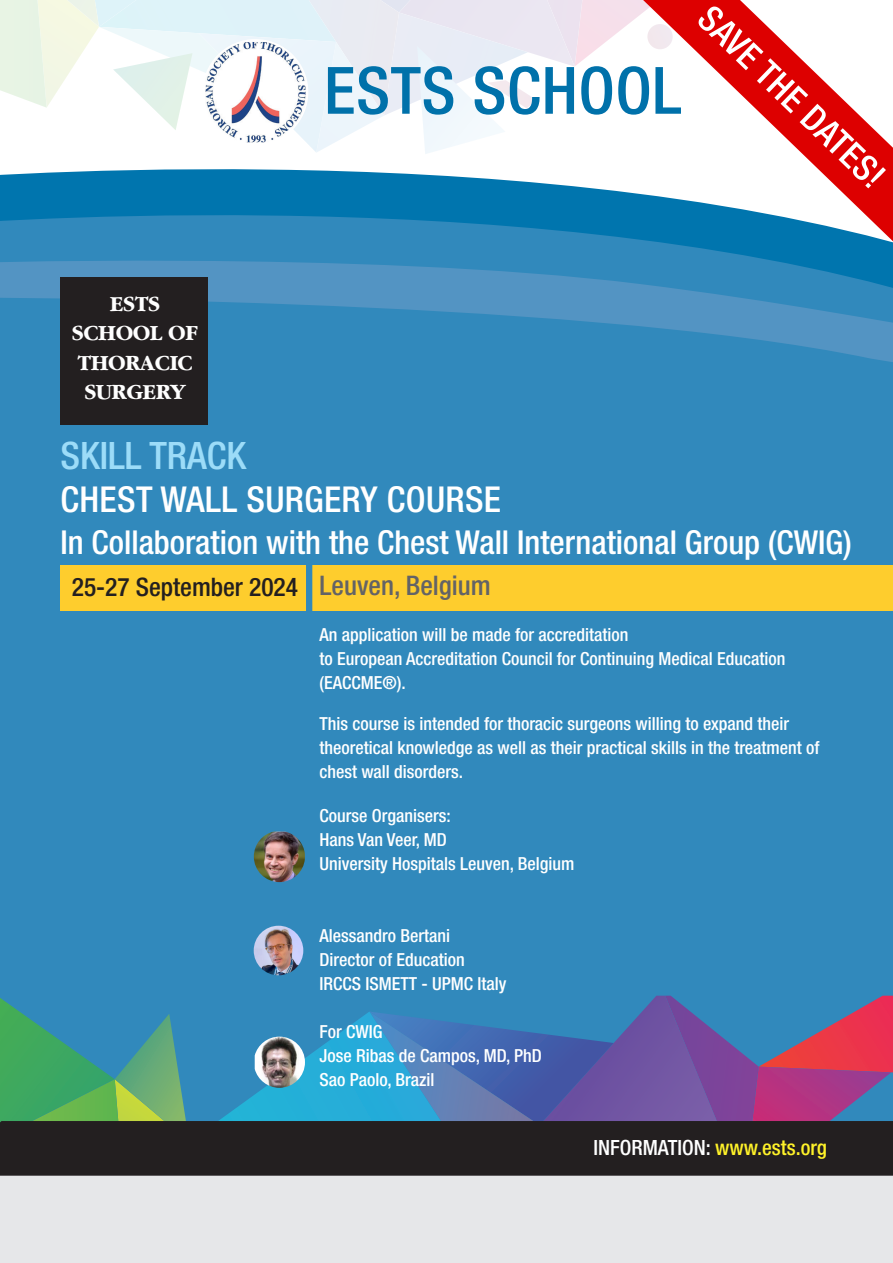
<style>
.page{position:relative;width:893px;height:1263px;background:#fff}
.page>*{position:absolute;margin:0;border:0;box-sizing:border-box;transform-origin:0 0}
.t1{font:500 condensed 65.25px "Helvetica Neue LT Com";letter-spacing:.01em;color:#0071aa}
.t2{font:500 condensed 37.8px "Helvetica Neue LT Com";color:#9cdcf8}
.t3{font:500 condensed 35.7px "Helvetica Neue LT Com";letter-spacing:.01em;color:#fff}
.t4{font:500 condensed 33px "Helvetica Neue LT Com";color:#fff}
.t5{font:500 condensed 27px "Helvetica Neue LT Com";color:#636366}
.t6{font:500 condensed 25.5px "Helvetica Neue LT Com";color:#231f20}
.t7{font:700 22.35px/29.2px "Garamond";color:#fff;text-align:center}
.t8{font:500 condensed 21px "Helvetica Neue LT Com";color:#fff}
.t9{font:500 condensed 18px/24px "Helvetica Neue LT Com";color:#fff}
.s1{color:#fff229}
</style>
<div class="page">
<div style="left:0;top:349px;width:893px;height:783px;background:#3189bc"></div>
<svg style="left:0;top:996px;width:893px;height:125px"></svg>
<svg style="left:0;top:0;width:643px;height:129px"></svg>
<div style="left:0;top:1171px;width:893px;height:92px;background:#e6e7e9"></div>
<svg style="left:0;top:129px;width:504px;height:46px"></svg>
<svg style="left:0;top:175px;width:893px;height:75px;background:#1b81b6"></svg>
<svg style="left:0;top:250px;width:893px;height:46px;background:#3b8cbd"></svg>
<svg style="left:0;top:296px;width:893px;height:66px;fill:#3189bc"></svg>
<div style="left:0;top:1121px;width:893px;height:55px;background:#231f20"></div>
<img style="left:205px;top:42px;width:101px;height:101px">
<svg style="left:643px;top:0;width:250px;height:241px"></svg>
<div style="left:60px;top:565px;width:833px;height:46px;background:#fecd2d"></div>
<div style="left:306px;top:560px;width:6px;height:56px;background:#3189bc"></div>
<div style="left:60px;top:277px;width:148px;height:147px;background:#231f20"></div>
<img style="left:254px;top:831px;width:51px;height:51px">
<img style="left:255px;top:1037px;width:50px;height:51px">
<img style="left:254px;top:926px;width:49px;height:49px;border-radius:25px">
<p class="t7" style="left:72px;top:289px;width:127px">ESTS<br>SCHOOL OF</p>
<p class="t7" style="left:78px;top:347px;width:116px">THORACIC<br>SURGERY</p>
<p class="t1" style="left:324px;top:52px;width:359px">ESTS SCHOOL</p>
<p class="t3" style="left:719px;top:-3px;width:245px;rotate:44deg">SAVE THE DATES!</p>
<p class="t2" style="left:60px;top:434px;width:187px">SKILL TRACK</p>
<p class="t3" style="left:60px;top:478px;width:442px">CHEST WALL SURGERY COURSE</p>
<p class="t4" style="left:60px;top:522px;width:793px">In Collaboration with the Chest Wall International Group (CWIG)</p>
<p class="t6" style="left:72px;top:571px;width:228px">25-27 September 2024</p>
<p class="t5" style="left:320px;top:569px;width:173px">Leuven, Belgium</p>
<p class="t9" style="left:320px;top:622px;width:311px">An application will be made for accreditation</p>
<p class="t9" style="left:320px;top:646px;width:467px">to European Accreditation Council for Continuing Medical Education (EACCME®).</p>
<p class="t9" style="left:320px;top:711px;width:501px">This course is intended for thoracic surgeons willing to expand their theoretical knowledge as well as their practical skills in the treatment of chest wall disorders.</p>
<p class="t9" style="left:320px;top:803px;width:133px">Course Organisers:</p>
<p class="t9" style="left:320px;top:827px;width:129px">Hans Van Veer, MD</p>
<p class="t9" style="left:320px;top:851px;width:256px">University Hospitals Leuven, Belgium</p>
<p class="t9" style="left:320px;top:923px;width:132px">Alessandro Bertani</p>
<p class="t9" style="left:320px;top:947px;width:147px">Director of Education</p>
<p class="t9" style="left:320px;top:971px;width:188px">IRCCS ISMETT - UPMC Italy</p>
<p class="t9" style="left:320px;top:1019px;width:64px">For CWIG</p>
<p class="t9" style="left:320px;top:1043px;width:224px">Jose Ribas de Campos, MD, PhD</p>
<p class="t9" style="left:320px;top:1067px;width:116px">Sao Paolo, Brazil</p>
<p class="t8" style="left:593px;top:1135px;width:235px">INFORMATION: <span class="s1">www.ests.org</span></p>
</div>
